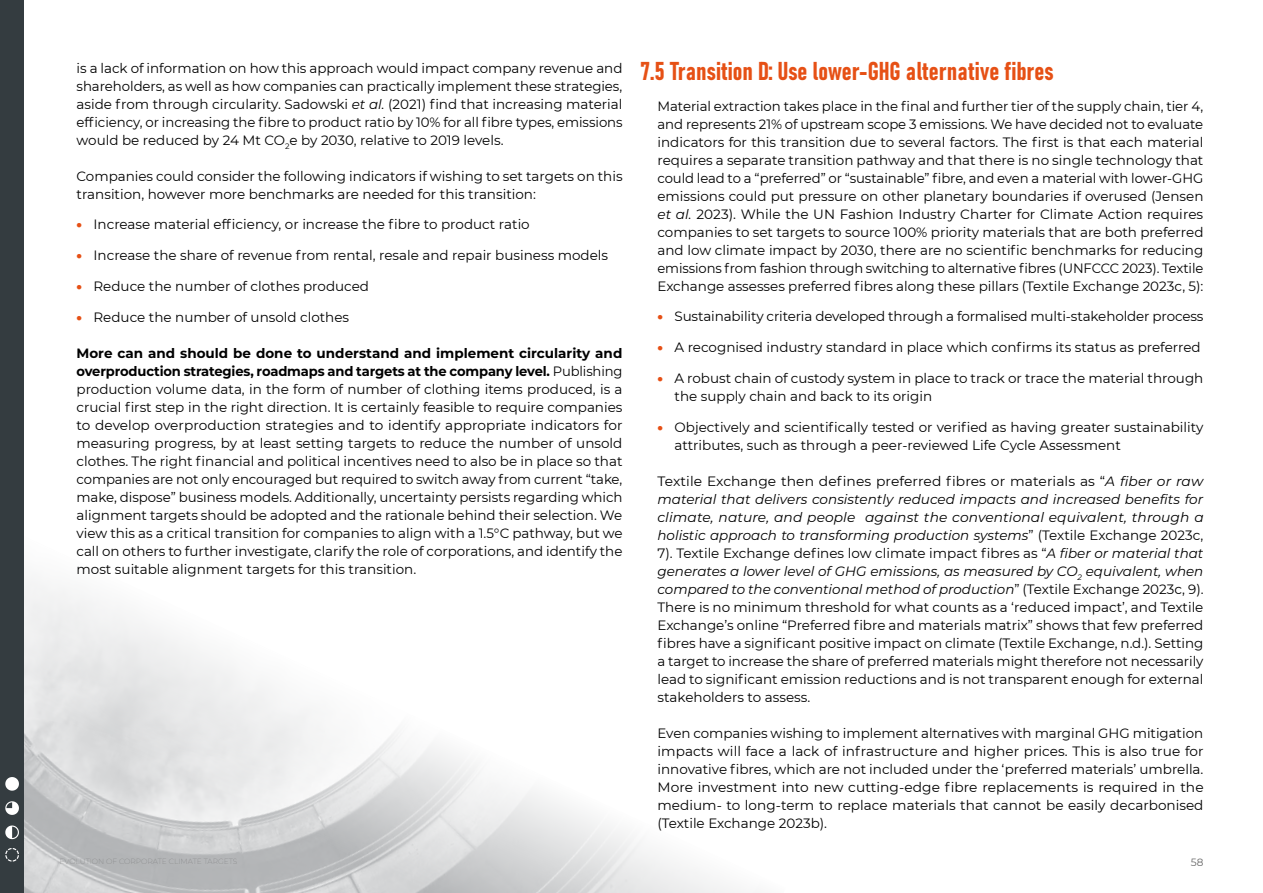
<style>
.page{position:relative;width:1263px;height:893px;background:#fff}
.page>*{position:absolute;margin:0;border:0;box-sizing:border-box;transform-origin:0 0}
.t1{font:25.5px "Bahnschrift";color:#e65015}
.t2{font:13.5px/18px "Montserrat";color:#000;text-align:justify}
.t3{font:10.5px "Montserrat";color:#666}
.s1{font-style:italic}
.s2{font-weight:900;color:#e65015}
.s3{font-weight:700}
</style>
<div class="page">
<svg style="left:24px;top:580px;width:717px;height:313px"></svg>
<div style="left:0;top:0;width:24px;height:893px;background:#343c40"></div>
<svg style="left:5px;top:777px;width:14px;height:14px"></svg>
<svg style="left:5px;top:801px;width:14px;height:14px"></svg>
<svg style="left:5px;top:825px;width:14px;height:14px"></svg>
<svg style="left:5px;top:848px;width:14px;height:14px"></svg>
<p class="t2" style="left:77px;top:58px;width:548px">is a lack of information on how this approach would impact company revenue and shareholders, as well as how companies can practically implement these strategies, aside from through circularity. Sadowski <span class="s1">et al.</span> (2021) find that increasing material efficiency, or increasing the fibre to product ratio by 10% for all fibre types, emissions would be reduced by 24 Mt CO<sub>2</sub>e by 2030, relative to 2019 levels.</p>
<p class="t2" style="left:77px;top:166px;width:548px">Companies could consider the following indicators if wishing to set targets on this transition, however more benchmarks are needed for this transition:</p>
<p class="t2" style="left:77px;top:215px;width:455px"><span class="s2">•</span> Increase material efficiency, or increase the fibre to product ratio</p>
<p class="t2" style="left:77px;top:246px;width:533px"><span class="s2">•</span> Increase the share of revenue from rental, resale and repair business models</p>
<p class="t2" style="left:77px;top:277px;width:294px"><span class="s2">•</span> Reduce the number of clothes produced</p>
<p class="t2" style="left:77px;top:307px;width:274px"><span class="s2">•</span> Reduce the number of unsold clothes</p>
<p class="t2" style="left:77px;top:343px;width:548px"><span class="s3">More can and should be done to understand and implement circularity and overproduction strategies, roadmaps and targets at the company level.</span> Publishing production volume data, in the form of number of clothing items produced, is a crucial first step in the right direction. It is certainly feasible to require companies to develop overproduction strategies and to identify appropriate indicators for measuring progress, by at least setting targets to reduce the number of unsold clothes. The right financial and political incentives need to also be in place so that companies are not only encouraged but required to switch away from current “take, make, dispose” business models. Additionally, uncertainty persists regarding which alignment targets should be adopted and the rationale behind their selection. We view this as a critical transition for companies to align with a 1.5°C pathway, but we call on others to further investigate, clarify the role of corporations, and identify the most suitable alignment targets for this transition.</p>
<h1 class="t1" style="left:640px;top:51px;width:415px">7.5 Transition D: Use lower-GHG alternative fibres</h1>
<p class="t2" style="left:657px;top:96px;width:547px">Material extraction takes place in the final and further tier of the supply chain, tier 4, and represents 21% of upstream scope 3 emissions. We have decided not to evaluate indicators for this transition due to several factors. The first is that each material requires a separate transition pathway and that there is no single technology that could lead to a “preferred” or “sustainable” fibre, and even a material with lower-GHG emissions could put pressure on other planetary boundaries if overused (Jensen <span class="s1">et al.</span> 2023). While the UN Fashion Industry Charter for Climate Action requires companies to set targets to source 100% priority materials that are both preferred and low climate impact by 2030, there are no scientific benchmarks for reducing emissions from fashion through switching to alternative fibres (UNFCCC 2023). Textile Exchange assesses preferred fibres along these pillars (Textile Exchange 2023c, 5):</p>
<p class="t2" style="left:657px;top:307px;width:547px"><span class="s2">•</span> Sustainability criteria developed through a formalised multi-stakeholder process</p>
<p class="t2" style="left:657px;top:338px;width:545px"><span class="s2">•</span> A recognised industry standard in place which confirms its status as preferred</p>
<p class="t2" style="left:674px;top:369px;width:530px;text-indent:-17px"><span class="s2">•</span> A robust chain of custody system in place to track or trace the material through the supply chain and back to its origin</p>
<p class="t2" style="left:674px;top:417px;width:530px;text-indent:-17px"><span class="s2">•</span> Objectively and scientifically tested or verified as having greater sustainability attributes, such as through a peer-reviewed Life Cycle Assessment</p>
<p class="t2" style="left:657px;top:471px;width:548px">Textile Exchange then defines preferred fibres or materials as “<span class="s1">A fiber or raw material that delivers consistently reduced impacts and increased benefits for climate, nature, and people against the conventional equivalent, through a holistic approach to transforming production systems</span>” (Textile Exchange 2023c, 7). Textile Exchange defines low climate impact fibres as “<span class="s1">A fiber or material that generates a lower level of GHG emissions, as measured by CO</span><sub>2</sub> <span class="s1">equivalent, when compared to the conventional method of production</span>” (Textile Exchange 2023c, 9).<br>There is no minimum threshold for what counts as a ‘reduced impact’, and Textile Exchange’s online “Preferred fibre and materials matrix” shows that few preferred fibres have a significant positive impact on climate (Textile Exchange, n.d.). Setting a target to increase the share of preferred materials might therefore not necessarily lead to significant emission reductions and is not transparent enough for external stakeholders to assess.</p>
<p class="t2" style="left:657px;top:723px;width:548px">Even companies wishing to implement alternatives with marginal GHG mitigation impacts will face a lack of infrastructure and higher prices. This is also true for innovative fibres, which are not included under the ‘preferred materials’ umbrella.<br>More investment into new cutting-edge fibre replacements is required in the medium- to long-term to replace materials that cannot be easily decarbonised (Textile Exchange 2023b).</p>
<p class="t3" style="left:1191px;top:855px;width:14px">58</p>
</div>
